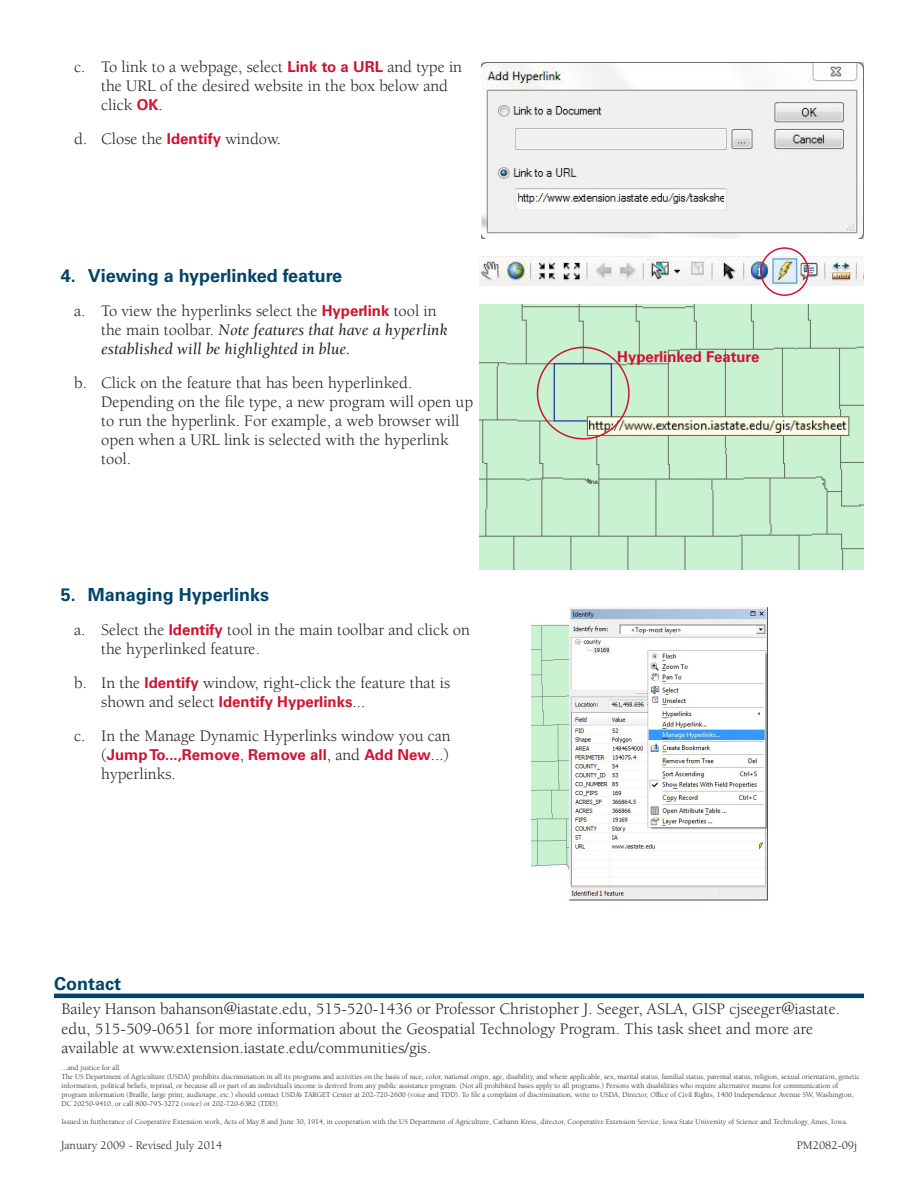
<style>
.page{position:relative;width:918px;height:1188px;background:#fff}
.page>*{position:absolute;margin:0;border:0;box-sizing:border-box;transform-origin:0 0}
.Numbered_Section_Tit{font:700 18px "Univers LT Std";color:#00446a}
.first_lettered_style{font:16.5px/18.9px "Berkeley Std";color:#231f20}
.t1{font:italic 16.5px/18.9px "Berkeley Std";color:#231f20}
.first_lettered_style-2{font:700 15px "Univers LT Std";color:#cf1431}
.t2{font:12px "Berkeley Std";color:#231f20}
.t3{font:7.5px/9px "Berkeley Std";color:#231f20}
.s1{font-family:"Univers LT Std";font-weight:700;font-size:15px;color:#cf1431}
.s2{font-style:normal}
.s3{font-family:"Univers LT Std";font-weight:700;font-style:normal;font-size:15px;color:#cf1431}
.s4{font-family:"Berkeley Std";font-weight:400;font-size:16.5px;color:#231f20}
</style>
<div class="page">
<hr style="left:54px;top:994px;width:810px;height:4px;background:#00446a">
<img style="left:482px;top:63px;width:382px;height:176px">
<img style="left:480px;top:256px;width:384px;height:29px">
<img style="left:480px;top:305px;width:384px;height:264px">
<img style="left:531px;top:606px;width:237px;height:295px">
<div style="left:537px;top:347px;width:93px;height:93px;border:2px solid #cf1431;border-radius:50%"></div>
<div style="left:760px;top:247px;width:49px;height:49px;border:2px solid #cf1431;border-radius:50%"></div>
<p class="first_lettered_style" style="left:101px;top:58px;width:362px;text-indent:-27px">c. To link to a webpage, select <span class="s1">Link to a URL</span> and type in the URL of the desired website in the box below and click <span class="s1">OK</span>.</p>
<p class="first_lettered_style" style="left:74px;top:130px;width:208px">d. Close the <span class="s1">Identify</span> window.</p>
<p class="Numbered_Section_Tit" style="left:61px;top:265px;width:283px">4. Viewing a hyperlinked feature</p>
<p class="t1" style="left:101px;top:302px;width:348px;text-indent:-27px"><span class="s2">a. To view the hyperlinks select the</span> <span class="s3">Hyperlink</span> <span class="s2">tool in the main toolbar.</span> Note features that have a hyperlink established will be highlighted in blue.</p>
<p class="first_lettered_style" style="left:101px;top:373px;width:374px;text-indent:-27px">b. Click on the feature that has been hyperlinked.<br>Depending on the file type, a new program will open up to run the hyperlink. For example, a web browser will open when a URL link is selected with the hyperlink tool.</p>
<p class="Numbered_Section_Tit" style="left:61px;top:584px;width:210px">5. Managing Hyperlinks</p>
<p class="first_lettered_style" style="left:101px;top:621px;width:370px;text-indent:-27px">a. Select the <span class="s1">Identify</span> tool in the main toolbar and click on the hyperlinked feature.</p>
<p class="first_lettered_style" style="left:74px;top:674px;width:377px">b. In the <span class="s1">Identify</span> window, right-click the feature that is</p>
<p class="first_lettered_style-2" style="left:101px;top:693px;width:266px"><span class="s4">shown and select</span> Identify Hyperlinks<span class="s4">...</span></p>
<p class="first_lettered_style" style="left:74px;top:727px;width:378px">c. In the Manage Dynamic Hyperlinks window you can</p>
<p class="first_lettered_style-2" style="left:101px;top:746px;width:349px"><span class="s4">(</span>Jump To...,Remove<span class="s4">,</span> Remove all<span class="s4">, and</span> Add New<span class="s4">...)</span></p>
<p class="first_lettered_style" style="left:101px;top:765px;width:76px">hyperlinks.</p>
<p class="first_lettered_style-2" style="left:617px;top:348px;width:144px">Hyperlinked Feature</p>
<p class="Numbered_Section_Tit" style="left:54px;top:974px;width:69px">Contact</p>
<p class="first_lettered_style" style="left:62px;top:999px;width:780px;line-height:19.8px">Bailey Hanson bahanson@iastate.edu, 515-520-1436 or Professor Christopher J. Seeger, ASLA, GISP cjseeger@iastate. edu, 515-509-0651 for more information about the Geospatial Technology Program. This task sheet and more are available at www.extension.iastate.edu/communities/gis.</p>
<p class="t3" style="left:62px;top:1063px;width:59px">...and justice for all</p>
<p class="t3" style="left:62px;top:1072px;width:800px">The US Department of Agriculture (USDA) prohibits discrimination in all its programs and activities on the basis of race, color, national origin, age, disability, and where applicable, sex, marital status, familial status, parental status, religion, sexual orientation, genetic information, political beliefs, reprisal, or because all or part of an individual’s income is derived from any public assistance program. (Not all prohibited bases apply to all programs.) Persons with disabilities who require alternative means for communication of program information (Braille, large print, audiotape, etc.) should contact USDA’s TARGET Center at 202-720-2600 (voice and TDD). To file a complaint of discrimination, write to USDA, Director, Office of Civil Rights, 1400 Independence Avenue SW, Washington, DC 20250-9410, or call 800-795-3272 (voice) or 202-720-6382 (TDD).</p>
<p class="t3" style="left:62px;top:1117px;width:788px">Issued in furtherance of Cooperative Extension work, Acts of May 8 and June 30, 1914, in cooperation with the US Department of Agriculture, Cathann Kress, director, Cooperative Extension Service, Iowa State University of Science and Technology, Ames, Iowa.</p>
<p class="t2" style="left:61px;top:1139px;width:163px">January 2009 - Revised July 2014</p>
<p class="t2" style="left:797px;top:1139px;width:62px">PM2082-09j</p>
</div>
